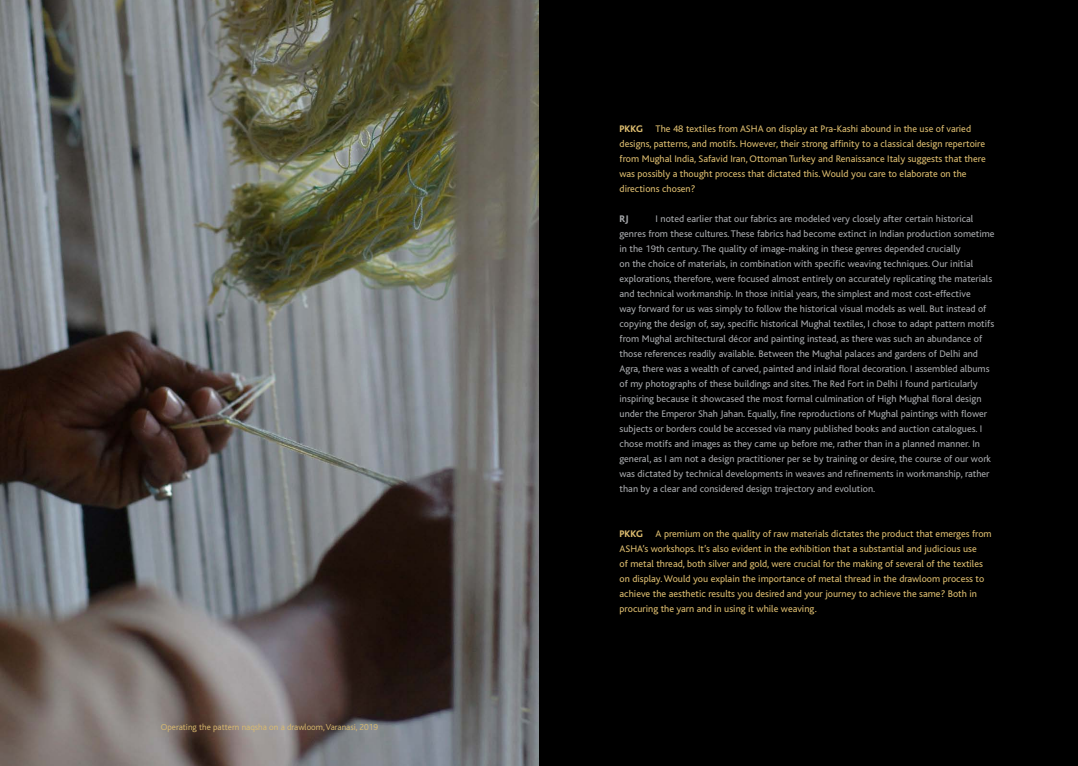
<style>
.page{position:relative;width:1078px;height:766px;background:#fff}
.page>*{position:absolute;margin:0;border:0;box-sizing:border-box;transform-origin:0 0}
.t1{font:10px/15px "Bliss";color:#a7a9ac}
.t2{font:10px/15px "Bliss";color:#dbbb6e}
.t3{font:800 10px "Bliss";color:#a7a9ac}
.t4{font:300 9px "Bliss";color:#dbbb6e}
.s1{font-weight:800}
</style>
<div class="page">
<div style="left:0;top:0;width:1077px;height:765px;background:#000"></div>
<img style="left:0;top:0;width:539px;height:765px">
<p class="t4" style="left:161px;top:722px;width:219px">Operating the pattern naqsha on a drawloom, Varanasi, 2019</p>
<p class="t2" style="left:619px;top:121px;width:367px"><span class="s1">PKKG</span> The 48 textiles from ASHA on display at Pra-Kashi abound in the use of varied designs, patterns, and motifs. However, their strong affinity to a classical design repertoire from Mughal India, Safavid Iran, Ottoman Turkey and Renaissance Italy suggests that there was possibly a thought process that dictated this. Would you care to elaborate on the directions chosen?</p>
<p class="t3" style="left:619px;top:213px;width:11px">RJ</p>
<p class="t1" style="left:619px;top:211px;width:376px;text-indent:36px">I noted earlier that our fabrics are modeled very closely after certain historical genres from these cultures. These fabrics had become extinct in Indian production sometime in the 19th century. The quality of image-making in these genres depended crucially<br>on the choice of materials, in combination with specific weaving techniques. Our initial explorations, therefore, were focused almost entirely on accurately replicating the materials and technical workmanship. In those initial years, the simplest and most cost-effective<br>way forward for us was simply to follow the historical visual models as well. But instead of copying the design of, say, specific historical Mughal textiles, I chose to adapt pattern motifs from Mughal architectural décor and painting instead, as there was such an abundance of those references readily available. Between the Mughal palaces and gardens of Delhi and Agra, there was a wealth of carved, painted and inlaid floral decoration. I assembled albums of my photographs of these buildings and sites. The Red Fort in Delhi I found particularly inspiring because it showcased the most formal culmination of High Mughal floral design under the Emperor Shah Jahan. Equally, fine reproductions of Mughal paintings with flower subjects or borders could be accessed via many published books and auction catalogues. I chose motifs and images as they came up before me, rather than in a planned manner. In general, as I am not a design practitioner per se by training or desire, the course of our work was dictated by technical developments in weaves and refinements in workmanship, rather than by a clear and considered design trajectory and evolution.</p>
<p class="t2" style="left:619px;top:526px;width:373px"><span class="s1">PKKG</span> A premium on the quality of raw materials dictates the product that emerges from ASHA’s workshops. It’s also evident in the exhibition that a substantial and judicious use<br>of metal thread, both silver and gold, were crucial for the making of several of the textiles on display. Would you explain the importance of metal thread in the drawloom process to achieve the aesthetic results you desired and your journey to achieve the same? Both in procuring the yarn and in using it while weaving.</p>
</div>
